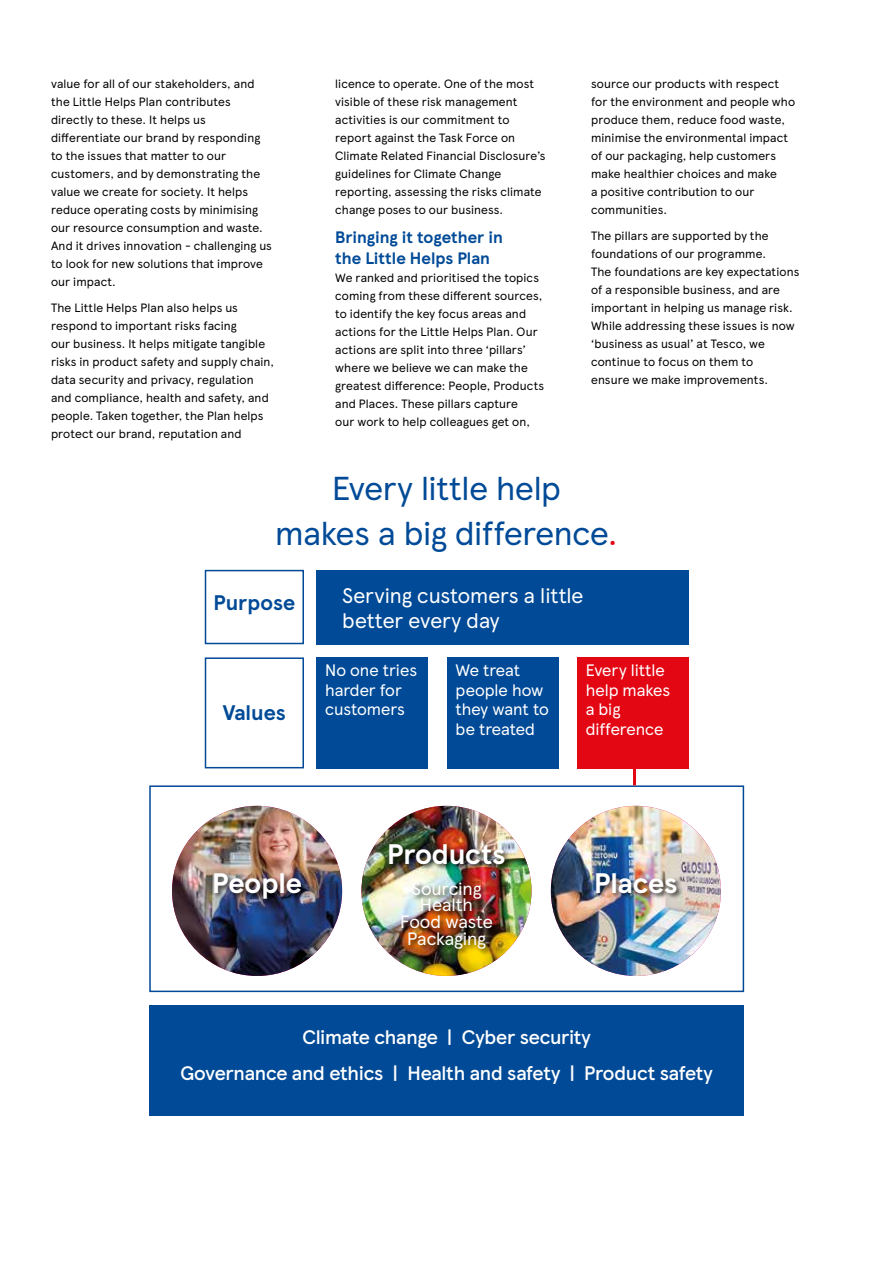
<style>
.page{position:relative;width:893px;height:1263px;background:#fff}
.page>*{position:absolute;margin:0;border:0;box-sizing:border-box;transform-origin:0 0}
.t1{font:33px/45px "TESCO Modern";letter-spacing:-.01em;color:#004a97;text-align:center}
.t2{font:700 28.05px "TESCO Modern";letter-spacing:-.005em;color:#fff}
.t3{font:21px/25.2px "TESCO Modern";color:#fff}
.t4{font:700 21px "TESCO Modern";color:#004a97}
.t5{font:500 19.5px/36.2px "TESCO Modern";letter-spacing:-.015em;color:#fff;text-align:center}
.t6{font:17.85px/16.6px "TESCO Modern";letter-spacing:-.01em;color:#fff;text-align:center}
.t7{font:16.5px/19.8px "TESCO Modern";color:#fff}
.t8{font:700 16.5px/21px "TESCO Modern";letter-spacing:-.005em;color:#004a97}
.t9{font:12px/18px "TESCO Modern";letter-spacing:.01em;color:#000}
.s1{color:#e30613}
</style>
<div class="page">
<div style="left:149px;top:785px;width:595px;height:207px;border:2px solid #004a97"></div>
<img style="left:172px;top:806px;width:170px;height:170px;border-radius:85px">
<img style="left:361px;top:806px;width:170px;height:170px;border-radius:85px">
<img style="left:551px;top:806px;width:170px;height:170px;border-radius:85px">
<div style="left:213px;top:871px;width:95px;height:35px;background:#000;opacity:.75"></div>
<div style="left:595px;top:871px;width:89px;height:29px;background:#000;opacity:.75"></div>
<div style="left:388px;top:842px;width:124px;height:113px;background:#000;opacity:.75"></div>
<div style="left:317px;top:571px;width:372px;height:74px;background:#004a97"></div>
<div style="left:205px;top:570px;width:99px;height:74px;border:2px solid #004a97"></div>
<div style="left:205px;top:657px;width:99px;height:111px;border:2px solid #004a97"></div>
<div style="left:317px;top:657px;width:111px;height:112px;background:#004a97"></div>
<div style="left:447px;top:657px;width:111px;height:112px;background:#004a97"></div>
<hr style="left:633px;top:767px;width:3px;height:18px;background:#e30613">
<div style="left:577px;top:657px;width:112px;height:112px;background:#e30613"></div>
<div style="left:149px;top:1005px;width:595px;height:111px;background:#004a97"></div>
<p class="t9" style="left:51px;top:74px;width:222px">value for all of our stakeholders, and the Little Helps Plan contributes directly to these. It helps us differentiate our brand by responding to the issues that matter to our customers, and by demonstrating the value we create for society. It helps reduce operating costs by minimising our resource consumption and waste.<br>And it drives innovation - challenging us to look for new solutions that improve our impact.</p>
<p class="t9" style="left:51px;top:298px;width:225px">The Little Helps Plan also helps us respond to important risks facing<br>our business. It helps mitigate tangible risks in product safety and supply chain, data security and privacy, regulation and compliance, health and safety, and people. Taken together, the Plan helps protect our brand, reputation and</p>
<p class="t9" style="left:335px;top:74px;width:212px">licence to operate. One of the most visible of these risk management activities is our commitment to report against the Task Force on Climate Related Financial Disclosure’s guidelines for Climate Change reporting, assessing the risks climate change poses to our business.</p>
<h3 class="t8" style="left:335px;top:226px;width:169px">Bringing it together in the Little Helps Plan</h3>
<p class="t9" style="left:335px;top:268px;width:210px">We ranked and prioritised the topics coming from these different sources, to identify the key focus areas and actions for the Little Helps Plan. Our actions are split into three ‘pillars’ where we believe we can make the greatest difference: People, Products and Places. These pillars capture<br>our work to help colleagues get on,</p>
<p class="t9" style="left:591px;top:74px;width:206px">source our products with respect for the environment and people who produce them, reduce food waste, minimise the environmental impact of our packaging, help customers make healthier choices and make<br>a positive contribution to our communities.</p>
<p class="t9" style="left:591px;top:226px;width:210px">The pillars are supported by the foundations of our programme.<br>The foundations are key expectations of a responsible business, and are important in helping us manage risk.<br>While addressing these issues is now ‘business as usual’ at Tesco, we continue to focus on them to<br>ensure we make improvements.</p>
<h1 class="t1" style="left:275px;top:464px;width:344px">Every little help<br>makes a big difference<span class="s1">.</span></h1>
<h3 class="t4" style="left:213px;top:586px;width:83px">Purpose</h3>
<h3 class="t4" style="left:223px;top:696px;width:64px">Values</h3>
<h3 class="t3" style="left:342px;top:582px;width:243px">Serving customers a little better every day</h3>
<h3 class="t7" style="left:325px;top:659px;width:93px">No one tries harder for customers</h3>
<h3 class="t7" style="left:456px;top:659px;width:95px">We treat people how they want to be treated</h3>
<h3 class="t7" style="left:586px;top:659px;width:86px">Every little help makes a big difference</h3>
<h2 class="t2" style="left:387px;top:832px;width:120px">Products</h2>
<h3 class="t6" style="left:400px;top:879px;width:94px">Sourcing<br>Health<br>Food waste<br>Packaging</h3>
<h2 class="t2" style="left:212px;top:861px;width:91px">People</h2>
<h2 class="t2" style="left:594px;top:861px;width:85px">Places</h2>
<h3 class="t5" style="left:180px;top:1017px;width:534px">Climate change | Cyber security<br>Governance and ethics | Health and safety | Product safety</h3>
</div>
